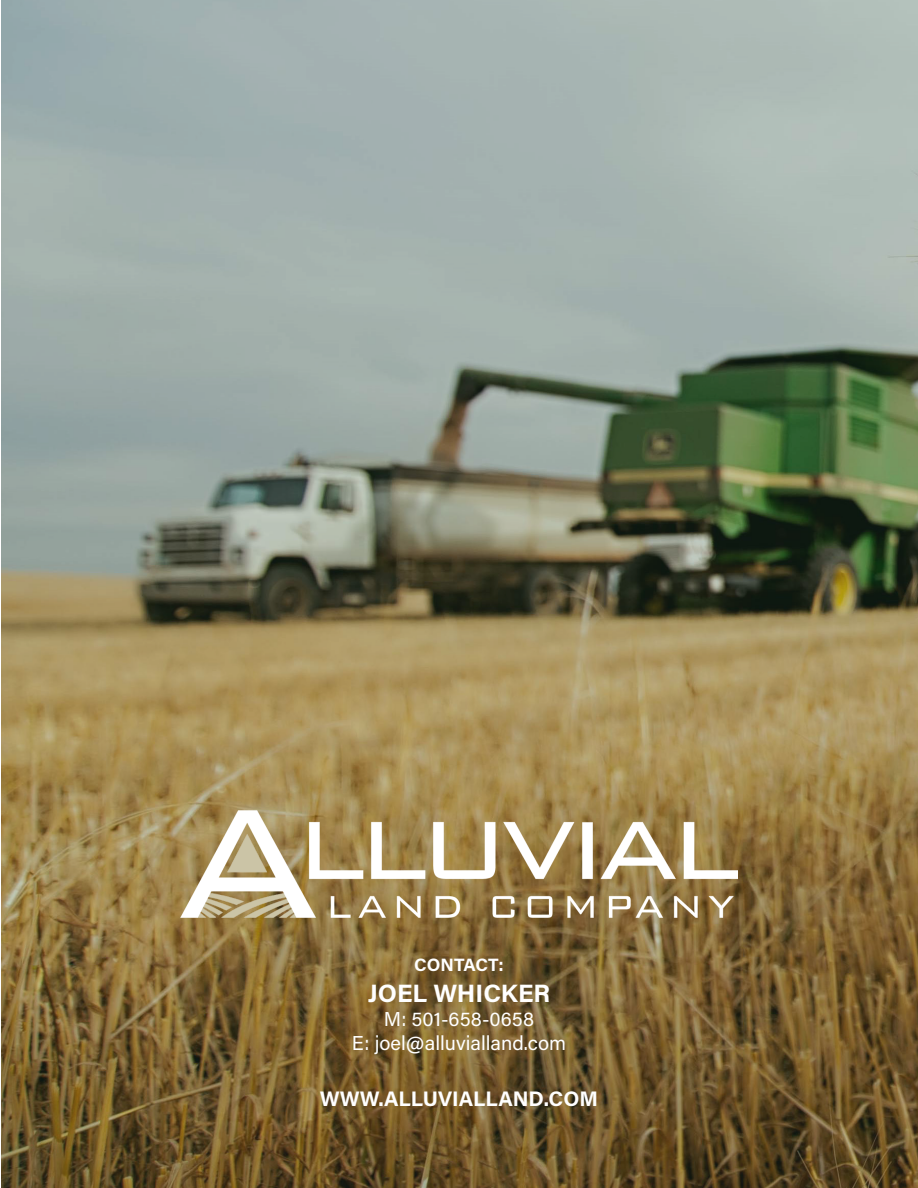
<style>
.page{position:relative;width:918px;height:1188px;background:#fff}
.page>*{position:absolute;margin:0;border:0;box-sizing:border-box;transform-origin:0 0}
.t1{font:700 25.05px "Acumin Pro";color:#fff}
.t2{font:700 21px "Acumin Pro";color:#fff}
.t3{font:20.1px "Acumin Pro";color:#fff}
.t4{font:700 17.85px "Acumin Pro";color:#fff}
</style>
<div class="page">
<img style="left:1px;top:0;width:917px;height:1188px">
<img style="left:181px;top:811px;width:556px;height:106px">
<p class="t4" style="left:414px;top:953px;width:91px">CONTACT:</p>
<p class="t1" style="left:368px;top:975px;width:184px">JOEL WHICKER</p>
<p class="t3" style="left:384px;top:1005px;width:152px">M: 501-658-0658</p>
<p class="t3" style="left:352px;top:1029px;width:216px">E: joel@alluvialland.com</p>
<p class="t2" style="left:320px;top:1084px;width:280px">WWW.ALLUVIALLAND.COM</p>
</div>
